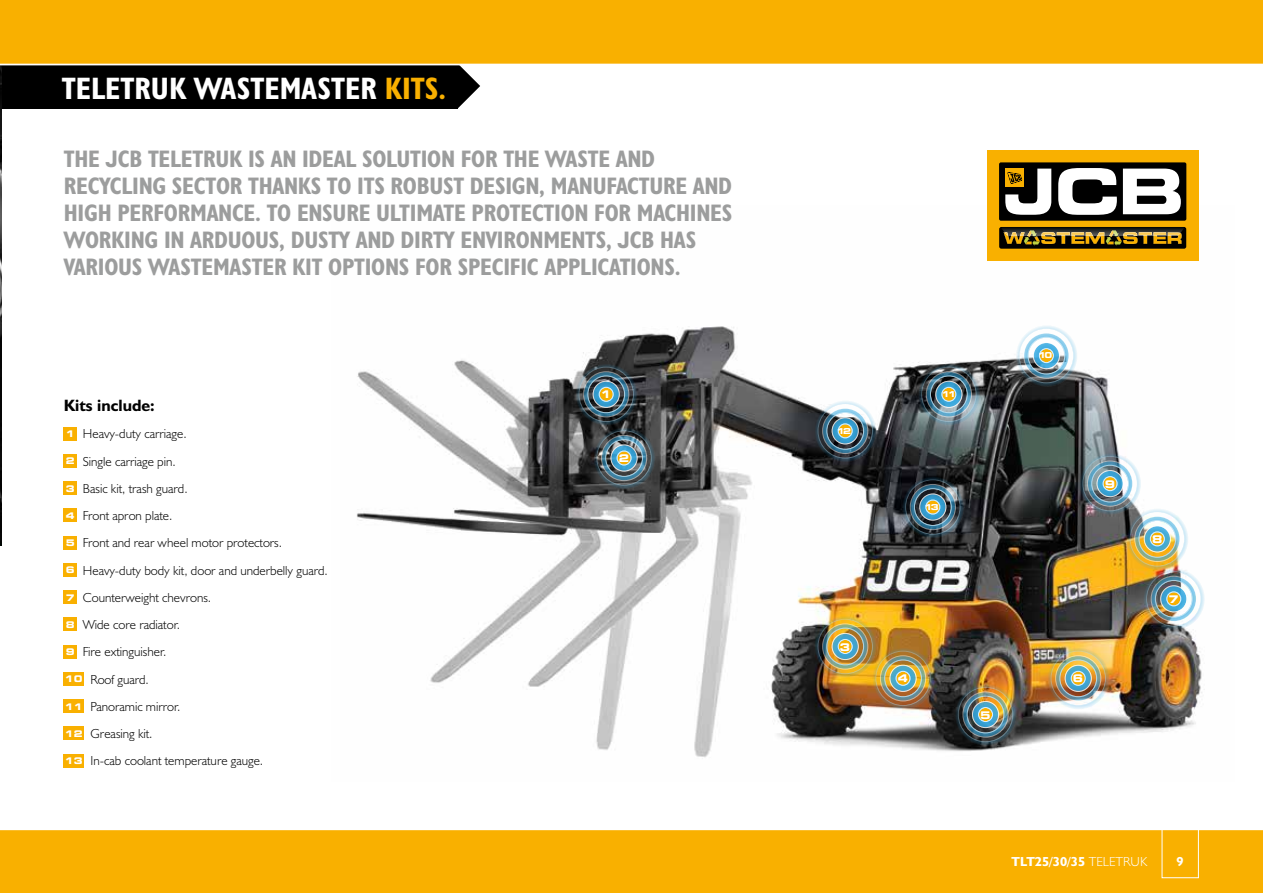
<style>
.page{position:relative;width:1263px;height:893px;background:#fff}
.page>*{position:absolute;margin:0;border:0;box-sizing:border-box;transform-origin:0 0}
.t1{font:31.2px "JCB Bold Condensed";color:#fff}
.t2{font:24px/27px "JCB Bold Condensed";letter-spacing:-.01em;color:#9c9d9d}
.t3{font:16.5px "JCB Bold";color:#000}
.t4{font:13.2px/27.3px "JCB Light";color:#000}
.t5{font:13.2px "JCB Bold";color:#fff}
.t6{font:700 expanded 10.5px "Square 721 BT";color:#fff}
.t7{font:700 expanded 8.1px "Square 721 BT";letter-spacing:-.22em;color:#fff}
.s1{color:#f9b000}
.s2{font-family:"Square 721 BT";font-weight:700;font-stretch:expanded;font-size:9.15px;color:#fff}
.s3{font-family:"JCB Light"}
</style>
<div class="page">
<svg style="left:457px;top:65px;width:23px;height:44px"></svg>
<div style="left:0;top:52px;width:457px;height:57px;background:#000"></div>
<img style="left:0;top:65px;width:1px;height:481px">
<img style="left:356px;top:206px;width:846px;height:551px">
<div style="left:0;top:829px;width:1263px;height:64px;background:#f9b000"></div>
<hr style="left:0;top:829px;width:1263px;height:1px;background:#fff">
<div style="left:1162px;top:829px;width:37px;height:49px;border:1px solid #fff"></div>
<div style="left:0;top:0;width:1263px;height:64px;background:#f9b000"></div>
<hr style="left:0;top:64px;width:1263px;height:1px;background:#fff">
<div style="left:64px;top:427px;width:13px;height:13px;background:#f9b000"></div>
<div style="left:64px;top:454px;width:13px;height:13px;background:#f9b000"></div>
<div style="left:64px;top:481px;width:13px;height:14px;background:#f9b000"></div>
<div style="left:64px;top:509px;width:13px;height:13px;background:#f9b000"></div>
<div style="left:64px;top:536px;width:13px;height:13px;background:#f9b000"></div>
<div style="left:64px;top:563px;width:13px;height:13px;background:#f9b000"></div>
<div style="left:64px;top:590px;width:13px;height:14px;background:#f9b000"></div>
<div style="left:64px;top:618px;width:13px;height:13px;background:#f9b000"></div>
<div style="left:64px;top:645px;width:13px;height:13px;background:#f9b000"></div>
<div style="left:64px;top:672px;width:20px;height:13px;background:#f9b000"></div>
<div style="left:64px;top:699px;width:20px;height:14px;background:#f9b000"></div>
<div style="left:64px;top:727px;width:20px;height:13px;background:#f9b000"></div>
<div style="left:64px;top:754px;width:20px;height:13px;background:#f9b000"></div>
<svg style="left:574px;top:362px;width:82px;height:128px;background:#4f5c5f"></svg>
<img style="left:813px;top:614px;width:122px;height:96px">
<img style="left:953px;top:682px;width:65px;height:65px">
<img style="left:1046px;top:646px;width:64px;height:64px">
<img style="left:1078px;top:451px;width:127px;height:180px">
<svg style="left:1014px;top:323px;width:64px;height:65px"></svg>
<img style="left:917px;top:362px;width:64px;height:65px">
<svg style="left:813px;top:399px;width:64px;height:64px"></svg>
<svg style="left:901px;top:475px;width:64px;height:64px;background:#42545b"></svg>
<div style="left:987px;top:150px;width:211px;height:111px;background:#f9b000"></div>
<div style="left:999px;top:162px;width:187px;height:59px;background:#000;border-radius:2px"></div>
<svg style="left:1058px;top:168px;width:59px;height:47px"></svg>
<svg style="left:1123px;top:169px;width:58px;height:45px"></svg>
<svg style="left:1005px;top:169px;width:46px;height:46px"></svg>
<div style="left:999px;top:227px;width:187px;height:22px;background:#000;border-radius:2px"></div>
<img style="left:1002px;top:228px;width:182px;height:5px">
<svg style="left:1004px;top:230px;width:178px;height:16px"></svg>
<h1 class="t1" style="left:62px;top:69px;width:386px">TELETRUK WASTEMASTER <span class="s1">KITS.</span></h1>
<p class="t2" style="left:64px;top:144px;width:670px">THE JCB TELETRUK IS AN IDEAL SOLUTION FOR THE WASTE AND RECYCLING SECTOR THANKS TO ITS ROBUST DESIGN, MANUFACTURE AND HIGH PERFORMANCE. TO ENSURE ULTIMATE PROTECTION FOR MACHINES WORKING IN ARDUOUS, DUSTY AND DIRTY ENVIRONMENTS, JCB HAS VARIOUS WASTEMASTER KIT OPTIONS FOR SPECIFIC APPLICATIONS.</p>
<p class="t3" style="left:64px;top:395px;width:92px">Kits include:</p>
<p class="t4" style="left:65px;top:420px;width:264px"><span class="s2">1</span> Heavy-duty carriage.<br><span class="s2">2</span> Single carriage pin.<br><span class="s2">3</span> Basic kit, trash guard.<br><span class="s2">4</span> Front apron plate.<br><span class="s2">5</span> Front and rear wheel motor protectors.<br><span class="s2">6</span> Heavy-duty body kit, door and underbelly guard.<br><span class="s2">7</span> Counterweight chevrons.<br><span class="s2">8</span> Wide core radiator.<br><span class="s2">9</span> Fire extinguisher.<br><span class="s2">10</span> Roof guard.<br><span class="s2">11</span> Panoramic mirror.<br><span class="s2">12</span> Greasing kit.<br><span class="s2">13</span> In-cab coolant temperature gauge.</p>
<p class="t6" style="left:601px;top:388px;width:12px">1</p>
<p class="t6" style="left:619px;top:452px;width:12px">2</p>
<p class="t7" style="left:837px;top:426px;width:16px">12</p>
<p class="t7" style="left:942px;top:389px;width:16px">11</p>
<p class="t7" style="left:924px;top:502px;width:16px">13</p>
<p class="t6" style="left:840px;top:640px;width:12px">3</p>
<p class="t6" style="left:898px;top:672px;width:12px">4</p>
<p class="t6" style="left:980px;top:708px;width:12px">5</p>
<p class="t7" style="left:1038px;top:351px;width:16px">10</p>
<p class="t6" style="left:1105px;top:478px;width:12px">9</p>
<p class="t6" style="left:1073px;top:672px;width:12px">6</p>
<p class="t6" style="left:1152px;top:533px;width:12px">8</p>
<p class="t6" style="left:1168px;top:593px;width:12px">7</p>
<p class="t5" style="left:1011px;top:853px;width:137px">TLT25/30/35 <span class="s3">TELETRUK</span></p>
<p class="t5" style="left:1176px;top:853px;width:9px">9</p>
</div>
